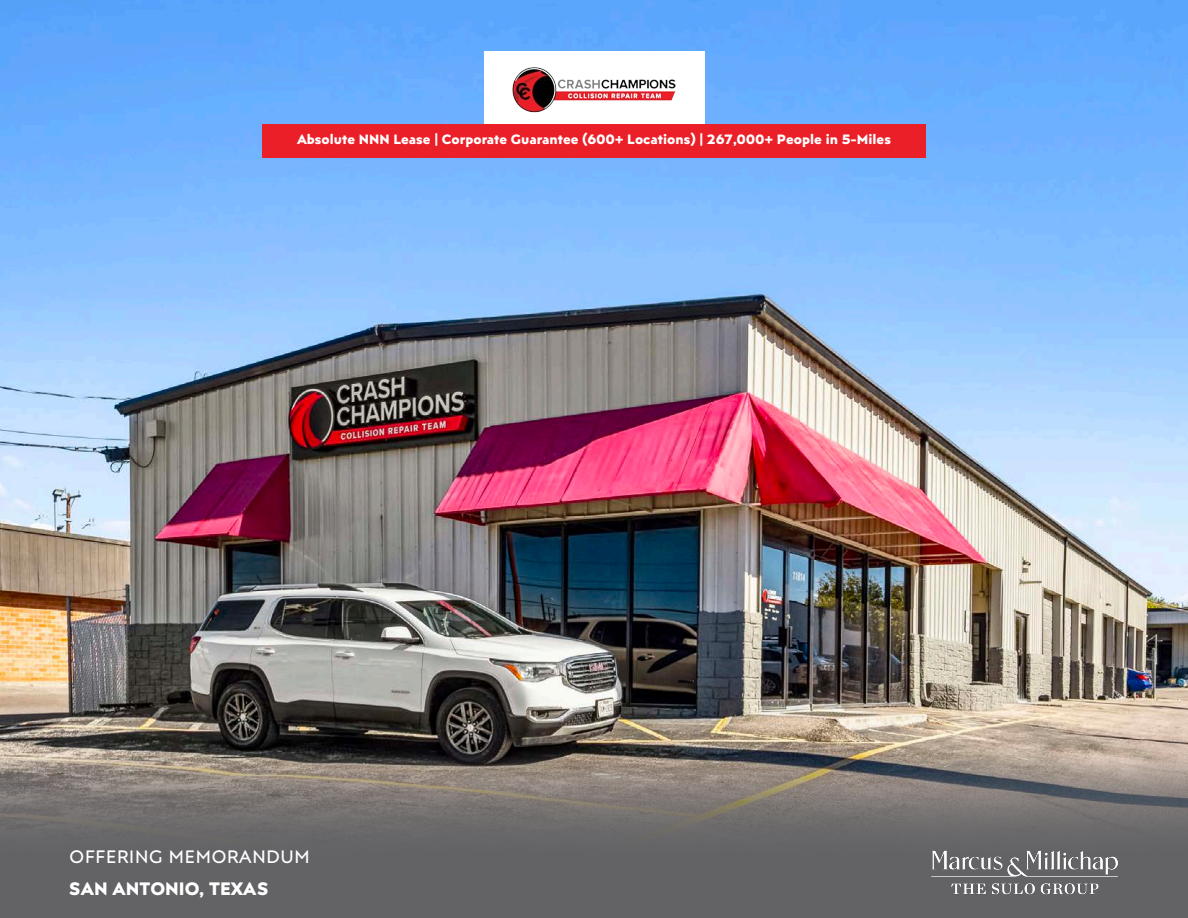
<style>
.page{position:relative;width:1188px;height:918px;background:#fff}
.page>*{position:absolute;margin:0;border:0;box-sizing:border-box;transform-origin:0 0}
.t1{font:18px "Posterama Text";letter-spacing:.04em;color:#fff}
.t2{font:700 18px "Posterama Text";color:#fff}
.t3{font:700 13.5px "Posterama Text";color:#fff}
</style>
<div class="page">
<img style="left:0;top:0;width:1188px;height:754px">
<div style="left:484px;top:52px;width:220px;height:81px;background:#fff"></div>
<svg style="left:0;top:754px;width:1188px;height:164px;background:#726e6d"></svg>
<img style="left:928px;top:848px;width:192px;height:49px">
<div style="left:263px;top:124px;width:663px;height:33px;background:#eb1f28"></div>
<img style="left:513px;top:67px;width:163px;height:45px">
<p class="t3" style="left:297px;top:130px;width:595px">Absolute NNN Lease | Corporate Guarantee (600+ Locations) | 267,000+ People in 5-Miles</p>
<h1 class="t1" style="left:70px;top:845px;width:242px">OFFERING MEMORANDUM</h1>
<h1 class="t2" style="left:70px;top:876px;width:200px">SAN ANTONIO, TEXAS</h1>
</div>
